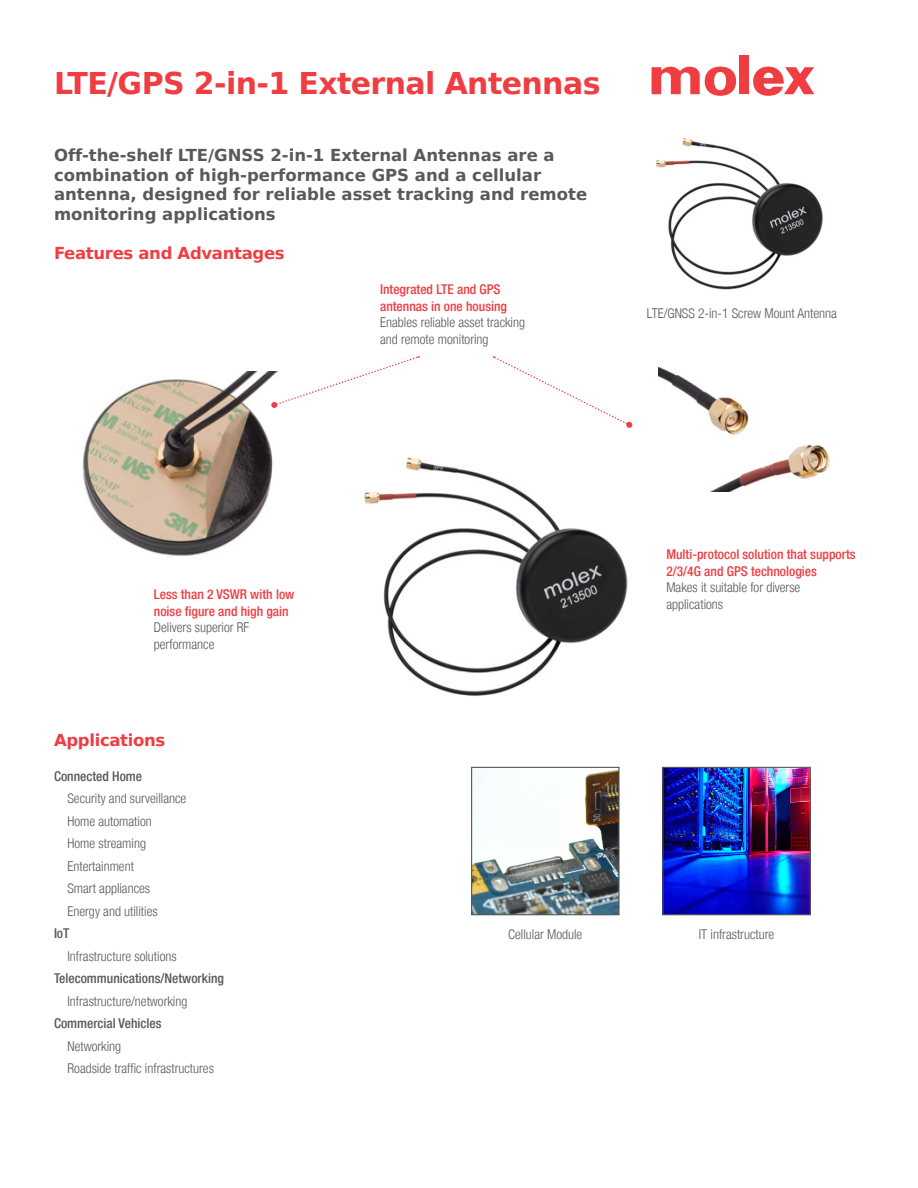
<style>
.page{position:relative;width:918px;height:1188px;background:#fff}
.page>*{position:absolute;margin:0;border:0;box-sizing:border-box;transform-origin:0 0}
.t1{font:700 30px "Bitstream Vera Sans";letter-spacing:-.02em;color:#ef3d42}
.t2{font:700 16.5px/19.5px "Bitstream Vera Sans";color:#58595b}
.t3{font:700 16.5px "Bitstream Vera Sans";letter-spacing:-.02em;color:#ef3d42}
.t4{font:300 condensed 13.5px/22.5px "Helvetica Neue LT";color:#58595b}
.t5{font:500 condensed 13.5px/16.5px "Helvetica Neue LT";color:#ef3d42}
.t6{font:500 condensed 13.5px "Helvetica Neue LT";color:#58595b}
</style>
<div class="page">
<img style="left:656px;top:138px;width:167px;height:152px">
<img style="left:473px;top:769px;width:145px;height:144px">
<div style="left:471px;top:767px;width:149px;height:148px;border:1px solid #58595b"></div>
<img style="left:664px;top:769px;width:145px;height:144px">
<div style="left:662px;top:767px;width:149px;height:148px;border:1px solid #58595b"></div>
<img style="left:364px;top:457px;width:264px;height:239px">
<img style="left:658px;top:366px;width:172px;height:125px">
<img style="left:82px;top:372px;width:191px;height:184px">
<svg style="left:271px;top:356px;width:148px;height:52px"></svg>
<svg style="left:493px;top:356px;width:139px;height:72px"></svg>
<div style="left:739px;top:56px;width:10px;height:38px;background:#ef3d42"></div>
<svg style="left:652px;top:66px;width:84px;height:30px"></svg>
<svg style="left:753px;top:67px;width:61px;height:29px"></svg>
<h1 class="t1" style="left:54px;top:66px;width:548px">LTE/GPS 2-in-1 External Antennas</h1>
<p class="t2" style="left:54px;top:146px;width:535px">Off-the-shelf LTE/GNSS 2-in-1 External Antennas are a combination of high-performance GPS and a cellular antenna, designed for reliable asset tracking and remote monitoring applications</p>
<p class="t3" style="left:54px;top:243px;width:232px">Features and Advantages</p>
<p class="t5" style="left:154px;top:586px;width:142px">Less than 2 VSWR with low noise figure and high gain</p>
<p class="t4" style="left:154px;top:619px;width:97px;line-height:16.5px">Delivers superior RF performance</p>
<p class="t3" style="left:54px;top:731px;width:113px">Applications</p>
<p class="t6" style="left:54px;top:768px;width:90px">Connected Home</p>
<p class="t4" style="left:68px;top:787px;width:120px">Security and surveillance<br>Home automation<br>Home streaming<br>Entertainment<br>Smart appliances<br>Energy and utilities</p>
<p class="t6" style="left:54px;top:925px;width:17px">IoT</p>
<p class="t4" style="left:68px;top:945px;width:111px">Infrastructure solutions</p>
<p class="t6" style="left:54px;top:970px;width:172px">Telecommunications/Networking</p>
<p class="t4" style="left:68px;top:990px;width:121px">Infrastructure/networking</p>
<p class="t6" style="left:54px;top:1015px;width:109px">Commercial Vehicles</p>
<p class="t4" style="left:68px;top:1035px;width:148px">Networking<br>Roadside traffic infrastructures</p>
<p class="t5" style="left:380px;top:281px;width:128px">Integrated LTE and GPS antennas in one housing</p>
<p class="t4" style="left:380px;top:314px;width:146px;line-height:16.5px">Enables reliable asset tracking and remote monitoring</p>
<p class="t4" style="left:647px;top:302px;width:192px">LTE/GNSS 2-in-1 Screw Mount Antenna</p>
<p class="t5" style="left:666px;top:546px;width:191px">Multi-protocol solution that supports<br>2/3/4G and GPS technologies</p>
<p class="t4" style="left:666px;top:579px;width:136px;line-height:16.5px">Makes it suitable for diverse applications</p>
<p class="t4" style="left:508px;top:923px;width:76px">Cellular Module</p>
<p class="t4" style="left:699px;top:923px;width:77px">IT infrastructure</p>
</div>
